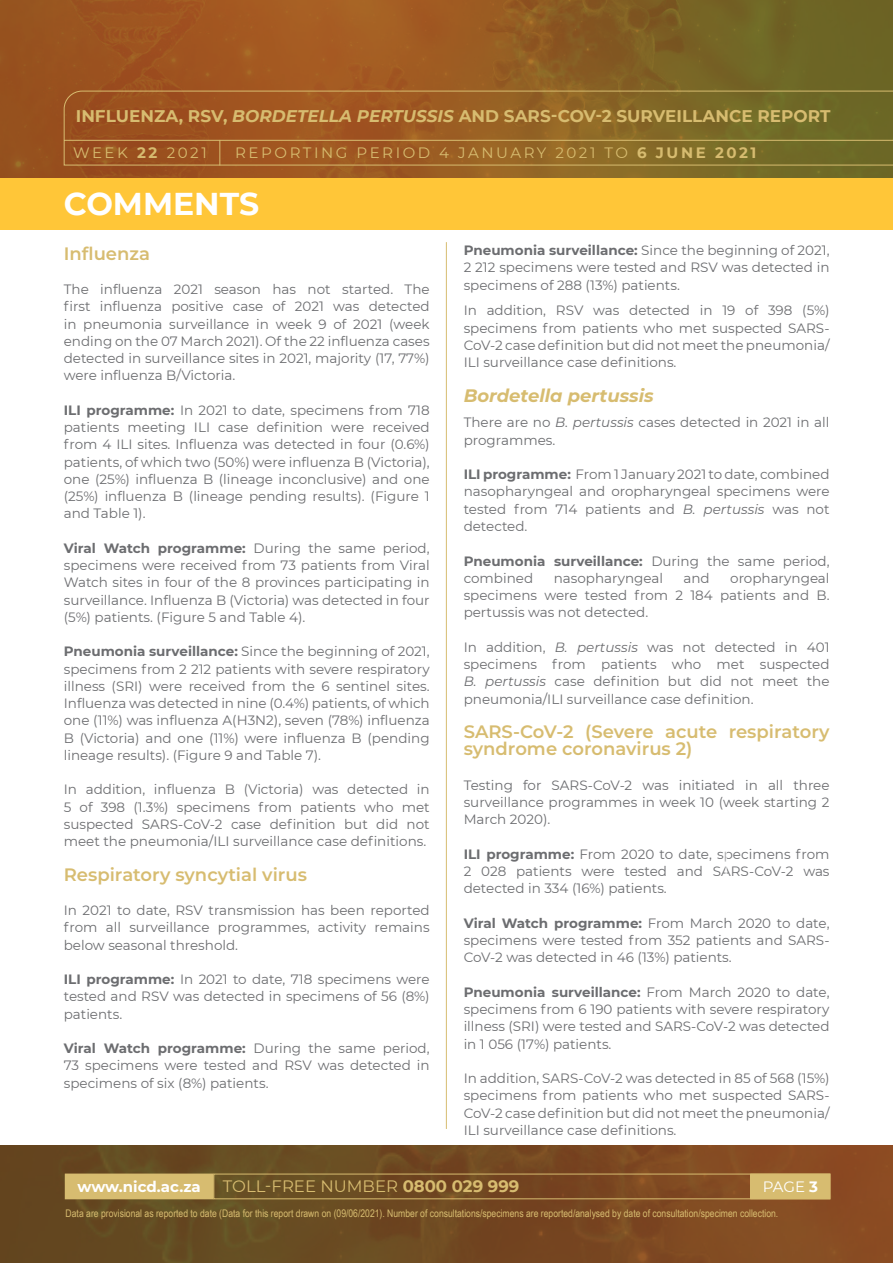
<style>
.page{position:relative;width:893px;height:1263px;background:#fff}
.page>*{position:absolute;margin:0;border:0;box-sizing:border-box;transform-origin:0 0}
.t1{font:700 31.5px "Montserrat";color:#fff}
.t2{font:600 18px/17.2px "Montserrat";color:#d7bc70}
.t3{font:italic 700 18px "Montserrat";color:#d7bc70}
.t4{font:700 16.8px "Montserrat";color:#d7bc70}
.t5{font:16.5px "Montserrat";color:#d7bc70}
.t6{font:15px "Montserrat";letter-spacing:.17em;color:#d7bc70}
.t7{font:700 15px "Montserrat";color:#fff}
.t8{font:15px "Montserrat";color:#fff}
.t9{font:13.5px/17.2px "Montserrat";color:#6c6d70;text-align:justify}
.t10{font:10.5px "Arial Narrow";color:#d7bc70}
.s1{font-style:italic}
.s2{font-weight:700}
</style>
<div class="page">
<svg style="left:0;top:0;width:893px;height:179px;background:#905d22"></svg>
<svg style="left:63px;top:90px;width:830px;height:75px;background:#916125"></svg>
<svg style="left:0;top:1145px;width:893px;height:118px;background:#734a22"></svg>
<div style="left:213px;top:1174px;width:617px;height:25px;border:1px solid #d7bc70"></div>
<div style="left:751px;top:1174px;width:79px;height:25px;background:#d7bc70"></div>
<div style="left:65px;top:1174px;width:148px;height:25px;background:#d7bc70"></div>
<hr style="left:446px;top:242px;width:1px;height:887px;background:#d7bc70">
<div style="left:0;top:179px;width:893px;height:51px;background:#ffc638"></div>
<p class="t4" style="left:76px;top:104px;width:756px">INFLUENZA, RSV, <span class="s1">BORDETELLA PERTUSSIS</span> AND SARS-COV-2 SURVEILLANCE REPORT</p>
<p class="t6" style="left:73px;top:142px;width:135px">WEEK <span class="s2">22</span> 2021</p>
<p class="t6" style="left:235px;top:142px;width:523px">REPORTING PERIOD 4 JANUARY 2021 TO <span class="s2">6 JUNE 2021</span></p>
<p class="t1" style="left:64px;top:181px;width:197px">COMMENTS</p>
<p class="t2" style="left:64px;top:244px;width:88px">Influenza</p>
<p class="t9" style="left:64px;top:280px;width:367px">The influenza 2021 season has not started. The first influenza positive case of 2021 was detected in pneumonia surveillance in week 9 of 2021 (week ending on the 07 March 2021). Of the 22 influenza cases detected in surveillance sites in 2021, majority (17, 77%) were influenza B/Victoria.</p>
<p class="t9" style="left:64px;top:401px;width:367px"><span class="s2">ILI programme:</span> In 2021 to date, specimens from 718 patients meeting ILI case definition were received from 4 ILI sites. Influenza was detected in four (0.6%) patients, of which two (50%) were influenza B (Victoria), one (25%) influenza B (lineage inconclusive) and one (25%) influenza B (lineage pending results). (Figure 1 and Table 1).</p>
<p class="t9" style="left:64px;top:539px;width:367px"><span class="s2">Viral Watch programme:</span> During the same period, specimens were received from 73 patients from Viral Watch sites in four of the 8 provinces participating in surveillance. Influenza B (Victoria) was detected in four (5%) patients. (Figure 5 and Table 4).</p>
<p class="t9" style="left:64px;top:642px;width:367px"><span class="s2">Pneumonia surveillance:</span> Since the beginning of 2021, specimens from 2 212 patients with severe respiratory illness (SRI) were received from the 6 sentinel sites.<br>Influenza was detected in nine (0.4%) patients, of which one (11%) was influenza A(H3N2), seven (78%) influenza B (Victoria) and one (11%) were influenza B (pending lineage results). (Figure 9 and Table 7).</p>
<p class="t9" style="left:64px;top:780px;width:367px">In addition, influenza B (Victoria) was detected in 5 of 398 (1.3%) specimens from patients who met suspected SARS-CoV-2 case definition but did not meet the pneumonia/ILI surveillance case definitions.</p>
<p class="t2" style="left:64px;top:865px;width:245px">Respiratory syncytial virus</p>
<p class="t9" style="left:64px;top:901px;width:367px">In 2021 to date, RSV transmission has been reported from all surveillance programmes, activity remains below seasonal threshold.</p>
<p class="t9" style="left:64px;top:970px;width:367px"><span class="s2">ILI programme:</span> In 2021 to date, 718 specimens were tested and RSV was detected in specimens of 56 (8%) patients.</p>
<p class="t9" style="left:64px;top:1039px;width:367px"><span class="s2">Viral Watch programme:</span> During the same period, 73 specimens were tested and RSV was detected in specimens of six (8%) patients.</p>
<p class="t9" style="left:464px;top:241px;width:367px"><span class="s2">Pneumonia surveillance:</span> Since the beginning of 2021, 2 212 specimens were tested and RSV was detected in specimens of 288 (13%) patients.</p>
<p class="t9" style="left:464px;top:302px;width:367px">In addition, RSV was detected in 19 of 398 (5%) specimens from patients who met suspected SARS-CoV-2 case definition but did not meet the pneumonia/ ILI surveillance case definitions.</p>
<p class="t3" style="left:464px;top:382px;width:192px">Bordetella pertussis</p>
<p class="t9" style="left:464px;top:414px;width:367px">There are no <span class="s1">B. pertussis</span> cases detected in 2021 in all programmes.</p>
<p class="t9" style="left:464px;top:465px;width:367px"><span class="s2">ILI programme:</span> From 1 January 2021 to date, combined nasopharyngeal and oropharyngeal specimens were tested from 714 patients and <span class="s1">B. pertussis</span> was not detected.</p>
<p class="t9" style="left:464px;top:552px;width:367px"><span class="s2">Pneumonia surveillance:</span> During the same period, combined</p>
<p class="t9" style="left:464px;top:569px;width:367px;text-indent:267px">oropharyngeal specimens were tested from 2 184 patients and B. pertussis was not detected.</p>
<p class="t9" style="left:464px;top:638px;width:367px">In addition, <span class="s1">B. pertussis</span> was not detected in 401 specimens from patients who met suspected <span class="s1">B. pertussis</span> case definition but did not meet the pneumonia/ILI surveillance case definition.</p>
<p class="t2" style="left:464px;top:722px;width:367px">SARS-CoV-2 (Severe acute respiratory syndrome coronavirus 2)</p>
<p class="t9" style="left:464px;top:776px;width:367px">Testing for SARS-CoV-2 was initiated in all three surveillance programmes in week 10 (week starting 2<br>March 2020).</p>
<p class="t9" style="left:464px;top:845px;width:367px"><span class="s2">ILI programme:</span> From 2020 to date, specimens from 2 028 patients were tested and SARS-CoV-2 was detected in 334 (16%) patients.</p>
<p class="t9" style="left:464px;top:914px;width:367px"><span class="s2">Viral Watch programme:</span> From March 2020 to date, specimens were tested from 352 patients and SARS-CoV-2 was detected in 46 (13%) patients.</p>
<p class="t9" style="left:464px;top:983px;width:367px"><span class="s2">Pneumonia surveillance:</span> From March 2020 to date, specimens from 6 190 patients with severe respiratory illness (SRI) were tested and SARS-CoV-2 was detected in 1 056 (17%) patients.</p>
<p class="t9" style="left:464px;top:1069px;width:367px">In addition, SARS-CoV-2 was detected in 85 of 568 (15%) specimens from patients who met suspected SARS-CoV-2 case definition but did not meet the pneumonia/ ILI surveillance case definitions.</p>
<p class="t9" style="left:554px;top:569px;width:111px">nasopharyngeal</p>
<p class="t9" style="left:683px;top:569px;width:28px">and</p>
<p class="t7" style="left:78px;top:1176px;width:125px">www.nicd.ac.za</p>
<p class="t5" style="left:223px;top:1175px;width:298px">TOLL-FREE NUMBER <span class="s2">0800 029 999</span></p>
<p class="t8" style="left:763px;top:1176px;width:57px">PAGE <span class="s2">3</span></p>
<p class="t10" style="left:66px;top:1205px;width:714px">Data are provisional as reported to date (Data for this report drawn on (09/06/2021). Number of consultations/specimens are reported/analysed by date of consultation/specimen collection.</p>
</div>
